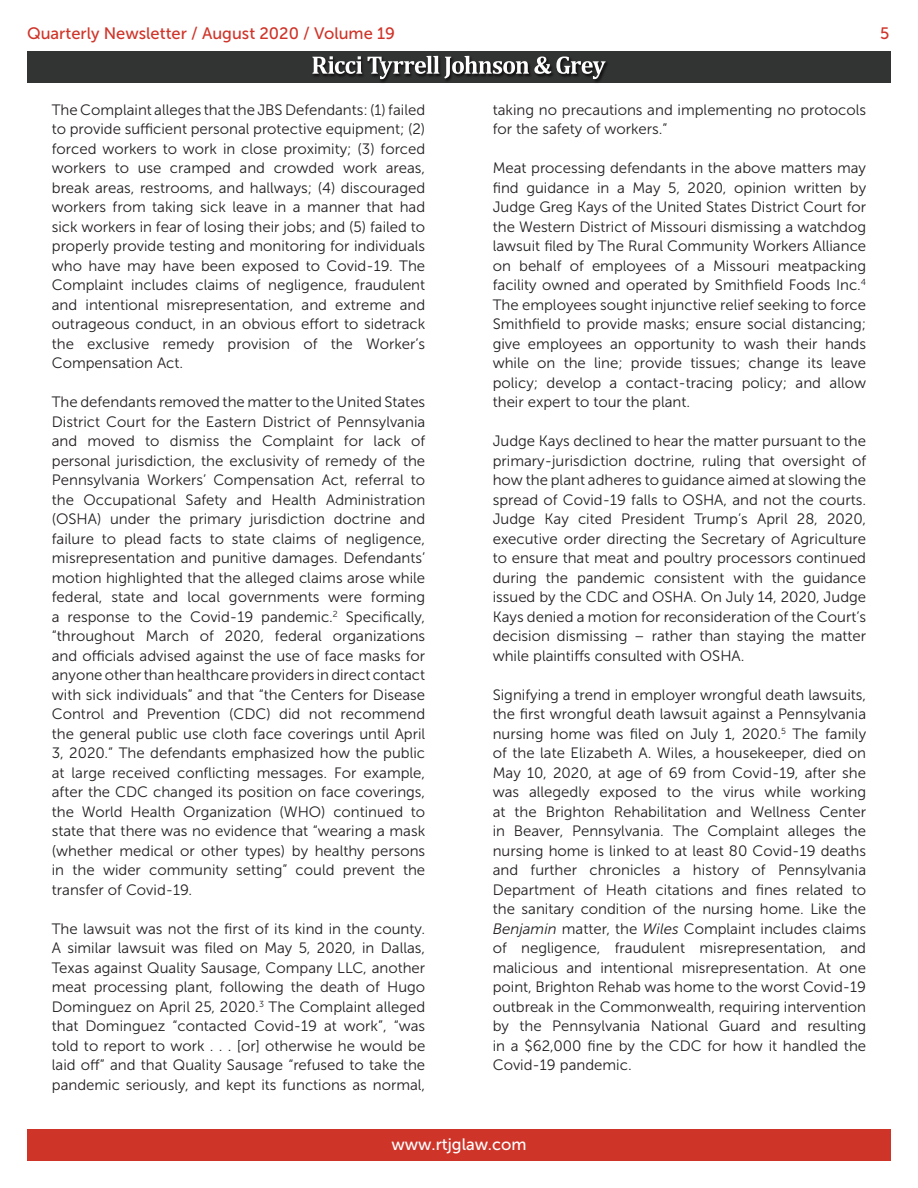
<style>
.page{position:relative;width:918px;height:1188px;background:#fff}
.page>*{position:absolute;margin:0;border:0;box-sizing:border-box;transform-origin:0 0}
.t1{font:16.5px "Museo Sans 500";color:#cf3429}
.t2{font:16.5px "Museo Sans 500";color:#fff}
.Plain_Text{font:15px/19.5px "Museo Sans 300";color:#231f20;text-align:justify}
.s1{font-style:italic}
</style>
<div class="page">
<div style="left:27px;top:1129px;width:864px;height:32px;background:#cf3429"></div>
<div style="left:27px;top:52px;width:864px;height:31px;background:#323333"></div>
<img style="left:313px;top:55px;width:295px;height:27px">
<svg style="left:312px;top:56px;width:50px;height:18px"></svg>
<svg style="left:368px;top:56px;width:238px;height:23px"></svg>
<p class="t1" style="left:27px;top:25px;width:370px">Quarterly Newsletter / August 2020 / Volume 19</p>
<p class="t1" style="left:880px;top:25px;width:11px">5</p>
<p class="Plain_Text" style="left:52px;top:100px;width:375px">The Complaint alleges that the JBS Defendants: (1) failed to provide sufficient personal protective equipment; (2) forced workers to work in close proximity; (3) forced workers to use cramped and crowded work areas, break areas, restrooms, and hallways; (4) discouraged workers from taking sick leave in a manner that had sick workers in fear of losing their jobs; and (5) failed to properly provide testing and monitoring for individuals who have may have been exposed to Covid-19. The Complaint includes claims of negligence, fraudulent and intentional misrepresentation, and extreme and outrageous conduct, in an obvious effort to sidetrack the exclusive remedy provision of the Worker’s Compensation Act.</p>
<p class="Plain_Text" style="left:52px;top:393px;width:375px">The defendants removed the matter to the United States District Court for the Eastern District of Pennsylvania and moved to dismiss the Complaint for lack of personal jurisdiction, the exclusivity of remedy of the Pennsylvania Workers’ Compensation Act, referral to the Occupational Safety and Health Administration (OSHA) under the primary jurisdiction doctrine and failure to plead facts to state claims of negligence, misrepresentation and punitive damages. Defendants’ motion highlighted that the alleged claims arose while federal, state and local governments were forming a response to the Covid-19 pandemic.<sup>2</sup> Specifically, “throughout March of 2020, federal organizations and officials advised against the use of face masks for anyone other than healthcare providers in direct contact with sick individuals” and that “the Centers for Disease Control and Prevention (CDC) did not recommend the general public use cloth face coverings until April 3, 2020.” The defendants emphasized how the public at large received conflicting messages. For example, after the CDC changed its position on face coverings, the World Health Organization (WHO) continued to state that there was no evidence that “wearing a mask (whether medical or other types) by healthy persons in the wider community setting” could prevent the transfer of Covid-19.</p>
<p class="Plain_Text" style="left:52px;top:919px;width:375px">The lawsuit was not the first of its kind in the county.<br>A similar lawsuit was filed on May 5, 2020, in Dallas, Texas against Quality Sausage, Company LLC, another meat processing plant, following the death of Hugo Dominguez on April 25, 2020.<sup>3</sup> The Complaint alleged that Dominguez “contacted Covid-19 at work”, “was told to report to work . . . [or] otherwise he would be laid off” and that Quality Sausage “refused to take the pandemic seriously, and kept its functions as normal,</p>
<p class="Plain_Text" style="left:493px;top:100px;width:375px">taking no precautions and implementing no protocols for the safety of workers.”</p>
<p class="Plain_Text" style="left:493px;top:159px;width:375px">Meat processing defendants in the above matters may find guidance in a May 5, 2020, opinion written by Judge Greg Kays of the United States District Court for the Western District of Missouri dismissing a watchdog lawsuit filed by The Rural Community Workers Alliance on behalf of employees of a Missouri meatpacking facility owned and operated by Smithfield Foods Inc.<sup>4<br></sup>The employees sought injunctive relief seeking to force Smithfield to provide masks; ensure social distancing; give employees an opportunity to wash their hands while on the line; provide tissues; change its leave policy; develop a contact-tracing policy; and allow their expert to tour the plant.</p>
<p class="Plain_Text" style="left:493px;top:432px;width:375px">Judge Kays declined to hear the matter pursuant to the primary-jurisdiction doctrine, ruling that oversight of how the plant adheres to guidance aimed at slowing the spread of Covid-19 falls to OSHA, and not the courts.<br>Judge Kay cited President Trump’s April 28, 2020, executive order directing the Secretary of Agriculture to ensure that meat and poultry processors continued during the pandemic consistent with the guidance issued by the CDC and OSHA. On July 14, 2020, Judge Kays denied a motion for reconsideration of the Court’s decision dismissing – rather than staying the matter while plaintiffs consulted with OSHA.</p>
<p class="Plain_Text" style="left:493px;top:685px;width:375px">Signifying a trend in employer wrongful death lawsuits, the first wrongful death lawsuit against a Pennsylvania nursing home was filed on July 1, 2020.<sup>5</sup> The family of the late Elizabeth A. Wiles, a housekeeper, died on May 10, 2020, at age of 69 from Covid-19, after she was allegedly exposed to the virus while working at the Brighton Rehabilitation and Wellness Center in Beaver, Pennsylvania. The Complaint alleges the nursing home is linked to at least 80 Covid-19 deaths and further chronicles a history of Pennsylvania Department of Heath citations and fines related to the sanitary condition of the nursing home. Like the <span class="s1">Benjamin</span> matter, the <span class="s1">Wiles</span> Complaint includes claims of negligence, fraudulent misrepresentation, and malicious and intentional misrepresentation. At one point, Brighton Rehab was home to the worst Covid-19 outbreak in the Commonwealth, requiring intervention by the Pennsylvania National Guard and resulting in a $62,000 fine by the CDC for how it handled the Covid-19 pandemic.</p>
<p class="t2" style="left:391px;top:1135px;width:137px">www.rtjglaw.com</p>
</div>
